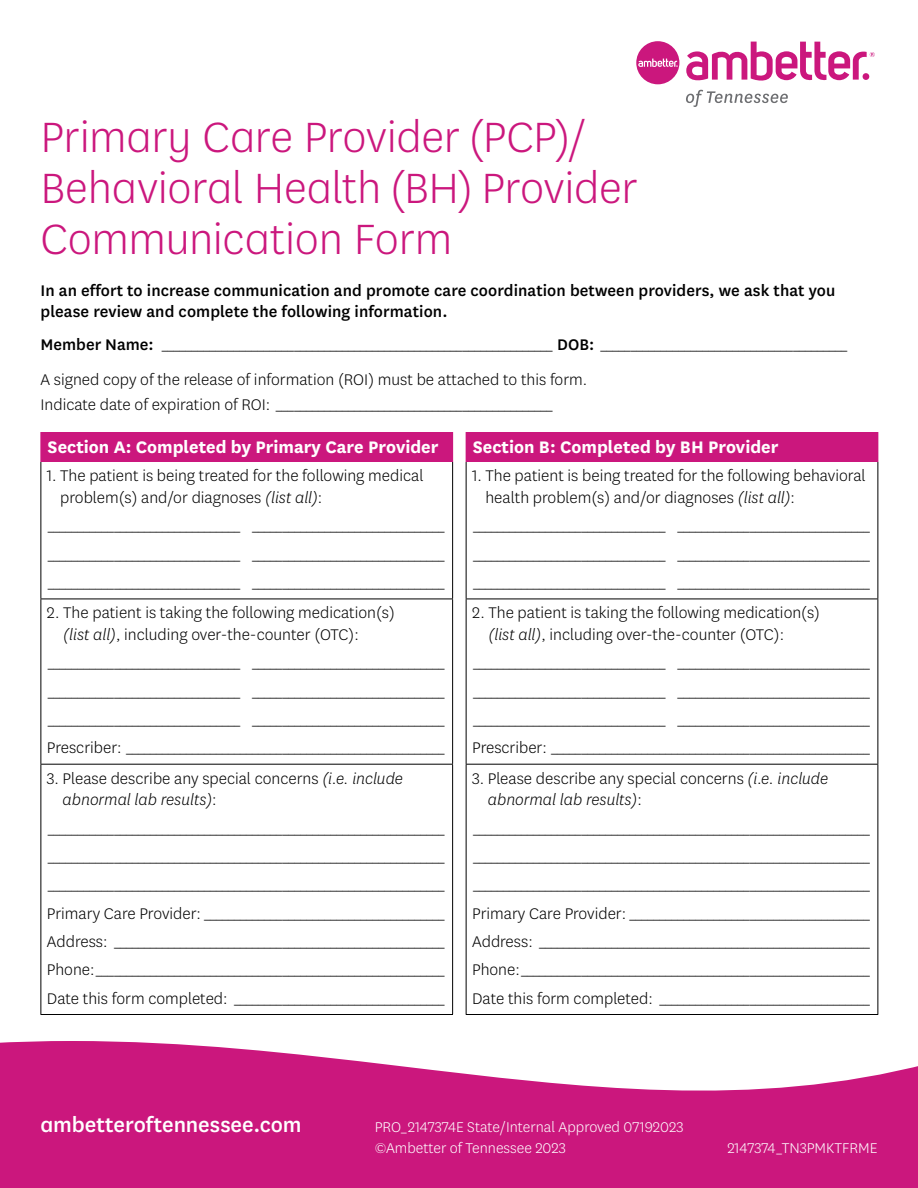
<style>
.page{position:relative;width:918px;height:1188px;background:#fff}
.page>*{position:absolute;margin:0;border:0;box-sizing:border-box;transform-origin:0 0}
.t1{font:300 49.5px/51px "Centene Sans";letter-spacing:-.005em;color:#cb177d}
.t2{font:500 24px "Centene Sans";color:#fff}
.t3{font:700 19.5px "Centene Sans";color:#fff}
.t4{font:300 18px/28.3px "Centene Sans";color:#000}
.t5{font:500 18px/21.6px "Centene Sans";letter-spacing:.005em;color:#000}
.t6{font:300 16.5px/21px "Centene Sans";color:#fff}
.s1{font-weight:500}
.s2{font-style:italic}
</style>
<div class="page">
<div style="left:41px;top:432px;width:412px;height:30px;background:#cb177d"></div>
<hr style="left:40px;top:462px;width:1px;height:137px;background:#000">
<hr style="left:452px;top:462px;width:1px;height:137px;background:#000">
<hr style="left:40px;top:599px;width:413px;height:1px;background:#000">
<hr style="left:40px;top:599px;width:1px;height:165px;background:#000">
<hr style="left:40px;top:765px;width:1px;height:249px;background:#000">
<hr style="left:40px;top:764px;width:413px;height:1px;background:#000">
<hr style="left:40px;top:1014px;width:413px;height:1px;background:#000">
<hr style="left:452px;top:599px;width:1px;height:165px;background:#000">
<hr style="left:452px;top:765px;width:1px;height:249px;background:#000">
<hr style="left:40px;top:432px;width:1px;height:30px;background:#cb177d">
<div style="left:466px;top:432px;width:412px;height:30px;background:#cb177d"></div>
<hr style="left:878px;top:432px;width:1px;height:30px;background:#cb177d">
<hr style="left:466px;top:462px;width:1px;height:137px;background:#000">
<hr style="left:878px;top:462px;width:1px;height:137px;background:#000">
<hr style="left:466px;top:599px;width:1px;height:165px;background:#000">
<hr style="left:466px;top:765px;width:1px;height:249px;background:#000">
<hr style="left:466px;top:599px;width:412px;height:1px;background:#000">
<hr style="left:878px;top:599px;width:1px;height:165px;background:#000">
<hr style="left:878px;top:765px;width:1px;height:249px;background:#000">
<hr style="left:466px;top:764px;width:412px;height:1px;background:#000">
<hr style="left:466px;top:1014px;width:412px;height:1px;background:#000">
<div style="left:636px;top:41px;width:43px;height:43px;background:#cb177d;border-radius:50%"></div>
<svg style="left:638px;top:59px;width:40px;height:8px"></svg>
<svg style="left:686px;top:90px;width:102px;height:17px"></svg>
<svg style="left:686px;top:42px;width:189px;height:39px"></svg>
<svg style="left:0;top:1041px;width:918px;height:147px;fill:#cb177d"></svg>
<h1 class="t1" style="left:40px;top:110px;width:599px">Primary Care Provider (PCP)/<br>Behavioral Health (BH) Provider<br>Communication Form</h1>
<p class="t5" style="left:40px;top:278px;width:796px">In an effort to increase communication and promote care coordination between providers, we ask that you please review and complete the following information.</p>
<p class="t4" style="left:40px;top:329px;width:809px"><span class="s1">Member Name:</span> _________________________________________________________________ <span class="s1">DOB:</span> _________________________________________</p>
<p class="t4" style="left:40px;top:365px;width:548px">A signed copy of the release of information (ROI) must be attached to this form.</p>
<p class="t4" style="left:40px;top:390px;width:515px">Indicate date of expiration of ROI: ______________________________________________</p>
<h2 class="t3" style="left:48px;top:434px;width:392px">Section A: Completed by Primary Care Provider</h2>
<p class="t4" style="left:60px;top:465px;width:365px;line-height:21.6px;text-indent:-13px">1. The patient is being treated for the following medical problem(s) and/or diagnoses <span class="s2">(list all)</span>:</p>
<p class="t4" style="left:47px;top:511px;width:400px;text-align:justify">________________________________ ________________________________ ________________________________ ________________________________ ________________________________ ________________________________</p>
<p class="t4" style="left:63px;top:602px;width:333px;line-height:21.6px;text-indent:-16px">2 . The patient is taking the following medication(s) <span class="s2">(list all)</span>, including over-the-counter (OTC ):</p>
<p class="t4" style="left:47px;top:648px;width:400px;text-align:justify">________________________________ ________________________________ ________________________________ ________________________________ ________________________________ ________________________________ Prescriber: _____________________________________________________</p>
<p class="t4" style="left:63px;top:767px;width:342px;line-height:21.6px;text-indent:-16px">3. Please de scribe any special concerns <span class="s2">(i.e. include abnormal lab results)</span>:</p>
<p class="t4" style="left:47px;top:813px;width:400px;text-align:justify">__________________________________________________________________ __________________________________________________________________ __________________________________________________________________ Primary Care Provider: ________________________________________</p>
<p class="t4" style="left:47px;top:927px;width:400px">Address: _______________________________________________________</p>
<p class="t4" style="left:47px;top:955px;width:400px">Phone:__________________________________________________________</p>
<p class="t4" style="left:47px;top:983px;width:400px">Date this form completed: ___________________________________</p>
<h2 class="t3" style="left:473px;top:434px;width:307px">Section B: Completed by BH Provider</h2>
<p class="t4" style="left:485px;top:465px;width:382px;line-height:21.6px;text-indent:-13px">1. The patient is being tre ated for the following behavioral he alth problem(s) and/or diagnoses <span class="s2">(list all)</span>:</p>
<p class="t4" style="left:472px;top:511px;width:400px;text-align:justify">________________________________ ________________________________ ________________________________ ________________________________ ________________________________ ________________________________</p>
<p class="t4" style="left:489px;top:602px;width:333px;line-height:21.6px;text-indent:-16px">2 . The patient is taking the following medication(s) <span class="s2">(list all)</span>, including over-the-counter (OTC ):</p>
<p class="t4" style="left:472px;top:648px;width:400px;text-align:justify">________________________________ ________________________________ ________________________________ ________________________________ ________________________________ ________________________________ Pre scriber: _____________________________________________________</p>
<p class="t4" style="left:488px;top:767px;width:342px;line-height:21.6px;text-indent:-16px">3. Ple ase describe any special concerns <span class="s2">(i.e. include abnormal lab results)</span>:</p>
<p class="t4" style="left:472px;top:813px;width:400px;text-align:justify">__________________________________________________________________ __________________________________________________________________ __________________________________________________________________ Primary Care Provider: ________________________________________</p>
<p class="t4" style="left:472px;top:927px;width:400px">A ddress: _______________________________________________________</p>
<p class="t4" style="left:472px;top:955px;width:400px">Phone:__________________________________________________________</p>
<p class="t4" style="left:472px;top:983px;width:400px">Date this form completed: ___________________________________</p>
<p class="t2" style="left:40px;top:1108px;width:263px">ambetteroftennessee.com</p>
<p class="t6" style="left:375px;top:1116px;width:310px">P RO_2147374E State/Internal A pproved 07 19202 3 ©Ambetter of Tennessee 202 3</p>
<p class="t6" style="left:727px;top:1137px;width:152px">2147374 TN3PMKTFRME</p>
</div>
